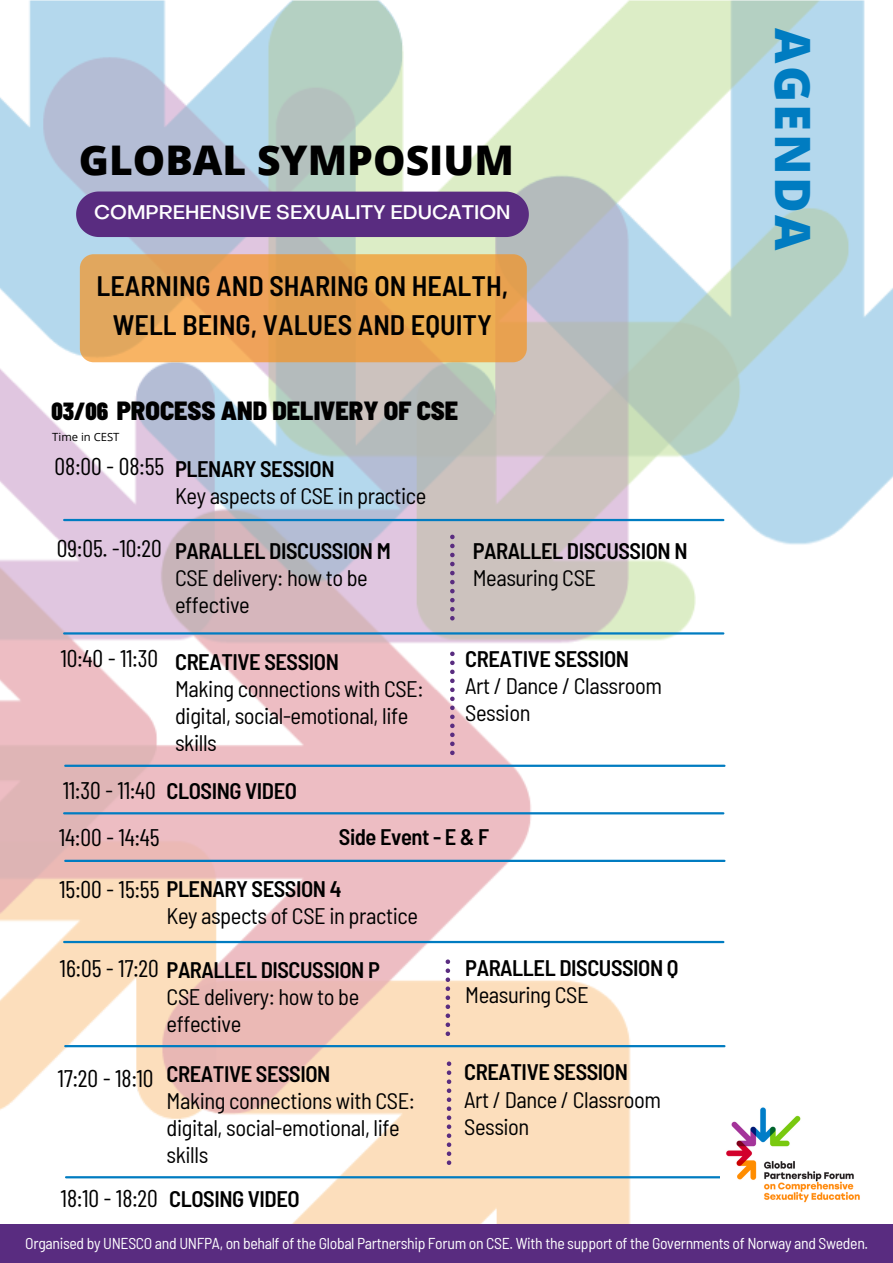
<style>
.page{position:relative;width:893px;height:1263px;background:#fff}
.page>*{position:absolute;margin:0;border:0;box-sizing:border-box;transform-origin:0 0}
.t1{font:800 48.75px "Open Sans";letter-spacing:.05em;color:#007cc1}
.t2{font:800 40.88px "Open Sans";color:#000}
.t3{font:600 semi-condensed 28.12px/39.5px "Barlow";color:#000;text-align:center}
.t4{font:900 semi-condensed 26.25px "Barlow";color:#000}
.t5{font:24px "Barlow Condensed";color:#000}
.t6{font:semi-condensed 22.5px/27px "Barlow";letter-spacing:-.02em;color:#000}
.t7{font:600 semi-condensed 22.5px "Barlow";letter-spacing:-.02em;color:#000}
.t8{font:500 19.5px "Object Sans";color:#fff}
.t9{font:semi-condensed 15.75px "Barlow";letter-spacing:-.02em;color:#fff}
.t10{font:11.25px "Open Sans";color:#000}
.s1{font-family:"Barlow Condensed";font-stretch:normal;font-size:24.75px}
.s2{font-family:"Barlow Condensed";font-weight:400;font-stretch:normal;font-size:24px}
</style>
<div class="page">
<img style="left:0;top:0;width:893px;height:1224px">
<svg style="left:450px;top:535px;width:4px;height:85px"></svg>
<div style="left:0;top:1224px;width:893px;height:39px;background:#592c80"></div>
<div style="left:76px;top:191px;width:453px;height:46px;background:#592c80"></div>
<div style="left:80px;top:254px;width:447px;height:108px;background:linear-gradient(to bottom,#e6a555,#eca858);border-radius:14px"></div>
<hr style="left:64px;top:519px;width:659px;height:2px;background:#007cc1">
<hr style="left:64px;top:632px;width:659px;height:2px;background:#007cc1">
<svg style="left:450px;top:651px;width:4px;height:104px"></svg>
<hr style="left:65px;top:765px;width:659px;height:2px;background:#007cc1">
<hr style="left:65px;top:860px;width:659px;height:2px;background:#007cc1">
<hr style="left:64px;top:941px;width:659px;height:2px;background:#007cc1">
<svg style="left:445px;top:959px;width:5px;height:77px"></svg>
<hr style="left:65px;top:1045px;width:659px;height:2px;background:#007cc1">
<hr style="left:64px;top:812px;width:659px;height:2px;background:#007cc1">
<svg style="left:447px;top:1061px;width:4px;height:104px"></svg>
<hr style="left:66px;top:1176px;width:659px;height:2px;background:#007cc1">
<img style="left:721px;top:1091px;width:151px;height:126px">
<p class="t2" style="left:79px;top:131px;width:436px">GLOBAL SYMPOSIUM</p>
<p class="t8" style="left:94px;top:205px;width:418px">COMPREHENSIVE SEXUALITY EDUCATION</p>
<p class="t3" style="left:97px;top:265px;width:413px">LEARNING AND SHARING ON HEALTH,<br>WELL BEING, VALUES AND EQUITY</p>
<p class="t4" style="left:51px;top:394px;width:408px"><span class="s1">03/06</span> PROCESS AND DELIVERY OF CSE</p>
<p class="t10" style="left:52px;top:428px;width:69px">Time in CEST</p>
<p class="t5" style="left:55px;top:451px;width:111px">08:00 - 08:55</p>
<p class="t7" style="left:175px;top:454px;width:161px">PLENARY SESSION</p>
<p class="t6" style="left:175px;top:481px;width:253px">Key aspects of CSE in practice</p>
<p class="t5" style="left:57px;top:533px;width:106px">09:05. -10:20</p>
<p class="t7" style="left:473px;top:536px;width:216px">PARALLEL DISCUSSION N</p>
<p class="t6" style="left:473px;top:563px;width:125px">Measuring CSE</p>
<p class="t7" style="left:175px;top:536px;width:217px">PARALLEL DISCUSSION M</p>
<p class="t6" style="left:175px;top:563px;width:194px">CSE delivery: how to be effective</p>
<p class="t5" style="left:61px;top:642px;width:99px">10:40 - 11:30</p>
<p class="t7" style="left:175px;top:647px;width:165px">CREATIVE SESSION</p>
<p class="t6" style="left:175px;top:674px;width:250px">Making connections with CSE: digital, social-emotional, life skills</p>
<p class="t7" style="left:63px;top:776px;width:236px"><span class="s2">11:30 - 11:40</span> CLOSING VIDEO</p>
<p class="t7" style="left:465px;top:644px;width:165px">CREATIVE SESSION</p>
<p class="t6" style="left:465px;top:671px;width:198px">Art / Dance / Classroom<br>Session</p>
<p class="t5" style="left:59px;top:822px;width:102px">14:00 - 14:45</p>
<p class="t7" style="left:339px;top:823px;width:152px">Side Event - E &amp; F</p>
<p class="t7" style="left:59px;top:874px;width:283px"><span class="s2">15:00 - 15:55</span> PLENARY SESSION 4</p>
<p class="t6" style="left:167px;top:901px;width:253px">Key aspects of CSE in practice</p>
<p class="t7" style="left:60px;top:955px;width:321px"><span class="s2">16:05 - 17:20</span> PARALLEL DISCUSSION P</p>
<p class="t7" style="left:465px;top:954px;width:215px">PARALLEL DISCUSSION Q</p>
<p class="t6" style="left:465px;top:981px;width:125px">Measuring CSE</p>
<p class="t6" style="left:167px;top:982px;width:194px">CSE delivery: how to be effective</p>
<p class="t5" style="left:58px;top:1063px;width:97px">17:20 - 18:10</p>
<p class="t7" style="left:167px;top:1060px;width:165px">CREATIVE SESSION</p>
<p class="t6" style="left:167px;top:1087px;width:250px">Making connections with CSE: digital, social-emotional, life skills</p>
<p class="t7" style="left:464px;top:1058px;width:165px">CREATIVE SESSION</p>
<p class="t6" style="left:464px;top:1085px;width:198px">Art / Dance / Classroom<br>Session</p>
<p class="t1" style="left:827px;top:28px;width:224px;rotate:90deg">AGENDA</p>
<p class="t5" style="left:61px;top:1183px;width:98px">18:10 - 18:20</p>
<p class="t9" style="left:25px;top:1233px;width:844px">Organised by UNESCO and UNFPA, on behalf of the Global Partnership Forum on CSE. With the support of the Governments of Norway and Sweden.</p>
<p class="t7" style="left:169px;top:1185px;width:132px">CLOSING VIDEO</p>
</div>
